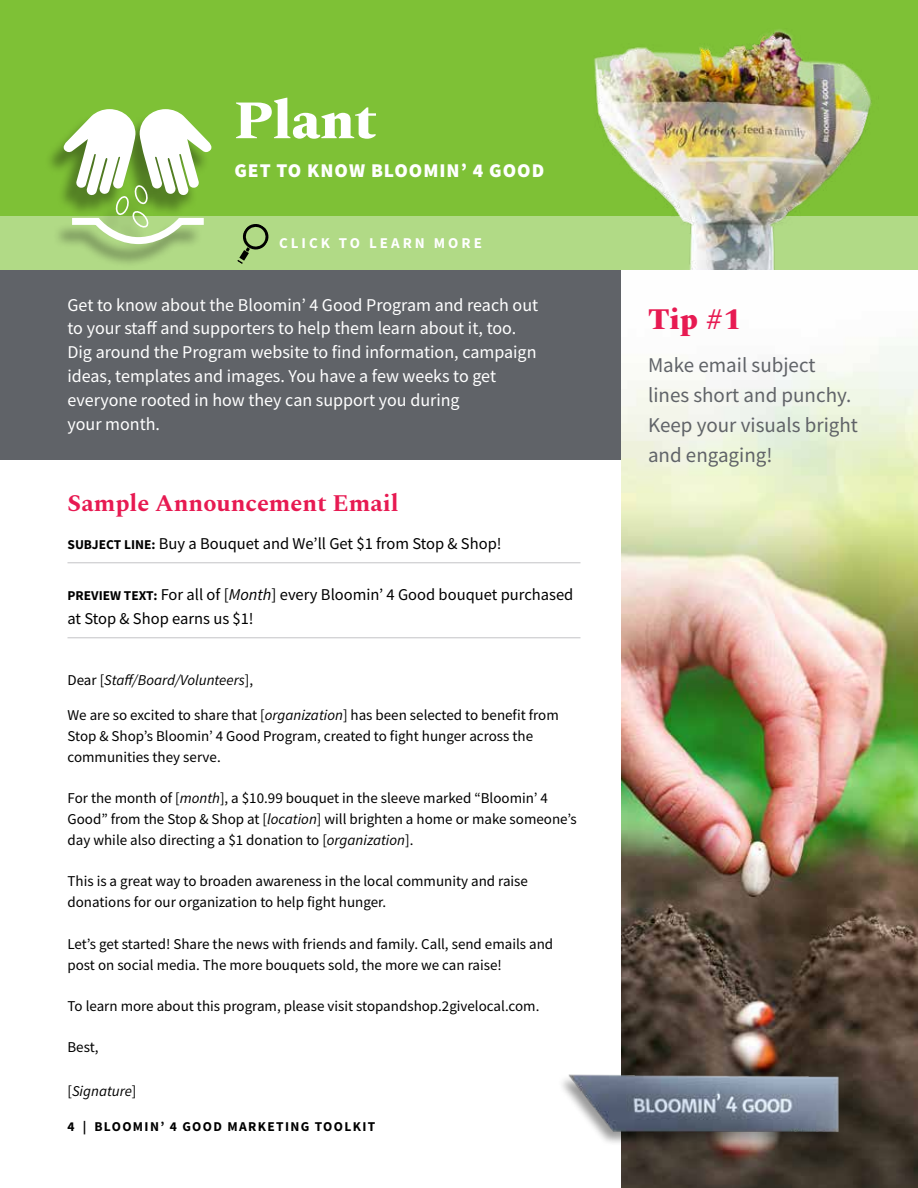
<style>
.page{position:relative;width:918px;height:1188px;background:#fff}
.page>*{position:absolute;margin:0;border:0;box-sizing:border-box;transform-origin:0 0}
.t1{font:800 54px "Spectral";color:#fff}
.t2{font:800 30px "Spectral";color:#e71a52}
.t3{font:700 24px "Spectral";color:#e71a52}
.t4{font:21px/30px "Source Sans Pro";color:#606368}
.t5{font:900 19.5px "Source Sans Pro";letter-spacing:.05em;color:#fff}
.t6{font:18px/24px "Source Sans Pro";color:#fff}
.t7{font:16.5px/24px "Source Sans Pro";color:#000}
.t8{font:15px/21px "Source Sans Pro";color:#000}
.t9{font:italic 15px "Source Sans Pro";color:#000}
.t10{font:700 15px "Source Sans Pro";letter-spacing:.2em;color:#fff}
.t11{font:700 13.5px "Source Sans Pro";letter-spacing:.1em;color:#000}
.s1{font-weight:700;font-size:13.5px}
.s2{font-style:italic}
.s3{font-style:normal}
</style>
<div class="page">
<div style="left:0;top:270px;width:918px;height:189px;background:#606368"></div>
<img style="left:621px;top:270px;width:297px;height:918px">
<div style="left:0;top:216px;width:918px;height:54px;background:#b1da86"></div>
<div style="left:0;top:0;width:918px;height:216px;background:#7ec136"></div>
<hr style="left:68px;top:562px;width:512px;height:1px;background:#c4c4c6">
<hr style="left:68px;top:637px;width:512px;height:1px;background:#c4c4c6">
<div style="left:44px;top:114px;width:166px;height:154px;background:#000;opacity:.4"></div>
<svg style="left:62px;top:109px;width:150px;height:139px"></svg>
<svg style="left:237px;top:224px;width:32px;height:40px"></svg>
<img style="left:594px;top:29px;width:278px;height:241px">
<div style="left:556px;top:1075px;width:285px;height:72px;background:#000;opacity:.4"></div>
<img style="left:557px;top:1059px;width:297px;height:86px">
<h1 class="t1" style="left:234px;top:81px;width:144px">Plant</h1>
<h3 class="t5" style="left:234px;top:157px;width:311px">GET TO KNOW BLOOMIN’ 4 GOOD</h3>
<p class="t10" style="left:279px;top:233px;width:204px">CLICK TO LEARN MORE</p>
<p class="t6" style="left:68px;top:292px;width:472px">Get to know about the Bloomin’ 4 Good Program and reach out to your staff and supporters to help them learn about it, too.<br>Dig around the Program website to find information, campaign ideas, templates and images. You have a few weeks to get everyone rooted in how they can support you during<br>your month.</p>
<h3 class="t3" style="left:68px;top:486px;width:333px">Sample Announcement Email</h3>
<p class="t7" style="left:68px;top:531px;width:436px"><span class="s1">SUBJECT LINE:</span> Buy a Bouquet and We’ll Get $1 from Stop &amp; Shop!</p>
<p class="t7" style="left:67px;top:582px;width:507px"><span class="s1">PREVIEW TEXT:</span> For all of [<span class="s2">Month</span>] every Bloomin’ 4 Good bouquet purchased at Stop &amp; Shop earns us $1!</p>
<p class="t9" style="left:68px;top:671px;width:187px"><span class="s3">Dear [</span>Staff/Board/Volunteers<span class="s3">],</span></p>
<p class="t8" style="left:68px;top:704px;width:493px">We are so excited to share that [<span class="s2">organization</span>] has been selected to benefit from<br>Stop &amp; Shop’s Bloomin’ 4 Good Program, created to fight hunger across the communities they serve.</p>
<p class="t8" style="left:68px;top:788px;width:511px">For the month of [<span class="s2">month</span>], a $10.99 bouquet in the sleeve marked “Bloomin’ 4<br>Good” from the Stop &amp; Shop at [<span class="s2">location</span>] will brighten a home or make someone’s day while also directing a $1 donation to [<span class="s2">organization</span>].</p>
<p class="t8" style="left:68px;top:871px;width:462px">This is a great way to broaden awareness in the local community and raise donations for our organization to help fight hunger.</p>
<p class="t8" style="left:68px;top:933px;width:487px">Let’s get started! Share the news with friends and family. Call, send emails and post on social media. The more bouquets sold, the more we can raise!</p>
<p class="t8" style="left:68px;top:995px;width:473px">To learn more about this program, please visit stopandshop.2givelocal.com.</p>
<p class="t8" style="left:68px;top:1037px;width:33px">Best,</p>
<p class="t9" style="left:68px;top:1082px;width:70px"><span class="s3">[</span>Signature<span class="s3">]</span></p>
<p class="t11" style="left:68px;top:1117px;width:309px">4 | BLOOMIN’ 4 GOOD MARKETING TOOLKIT</p>
<h2 class="t2" style="left:648px;top:297px;width:95px">Tip #1</h2>
<h3 class="t4" style="left:648px;top:350px;width:212px">Make email subject lines short and punchy.<br>Keep your visuals bright and engaging!</h3>
</div>
